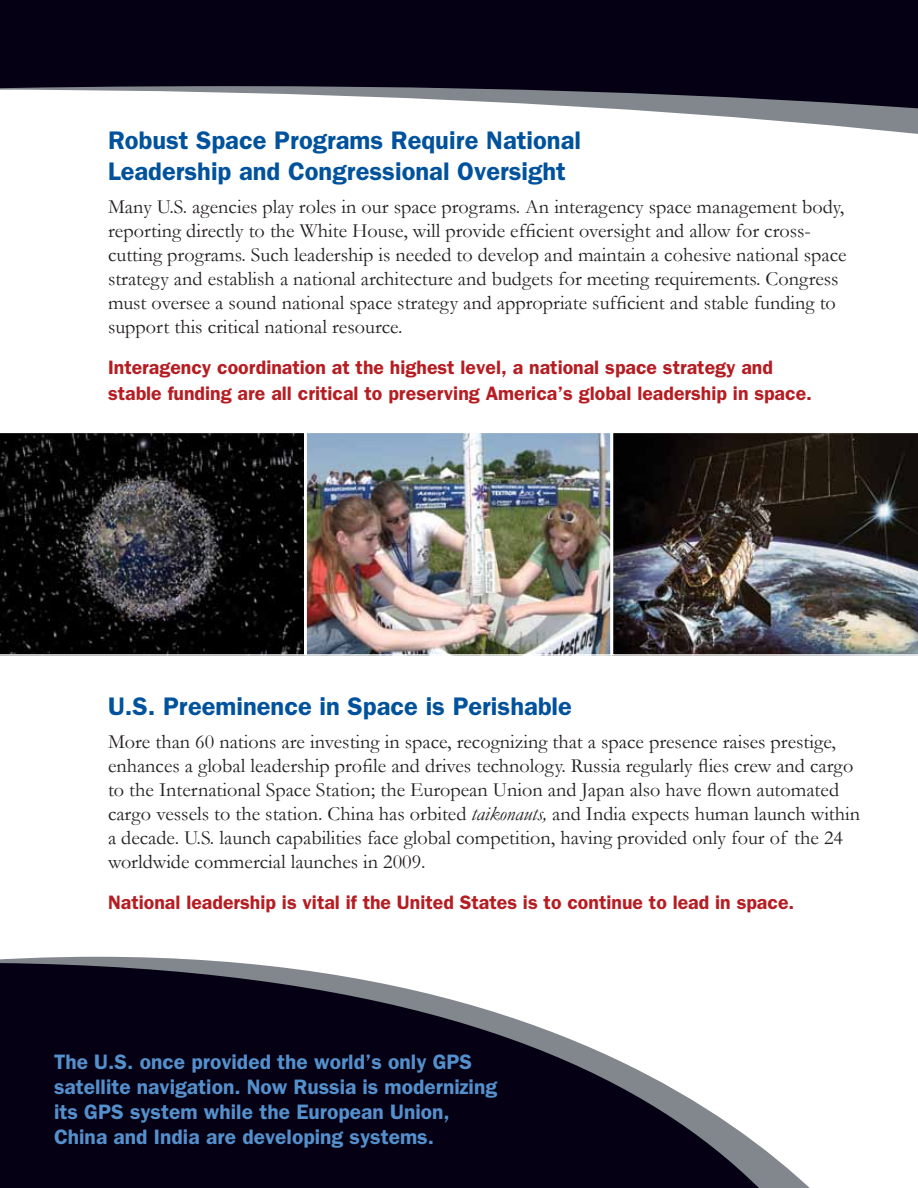
<style>
.page{position:relative;width:918px;height:1188px;background:#fff}
.page>*{position:absolute;margin:0;border:0;box-sizing:border-box;transform-origin:0 0}
.t1{font:600 25.5px/31.5px "Franklin Gothic";color:#00529c}
.t2{font:600 21px/25.2px "Franklin Gothic";color:#5490cc}
.t3{font:20.25px/24px "Garamond";color:#231f20}
.t4{font:600 19.5px/25.5px "Franklin Gothic";color:#b61d22}
.s1{font-style:italic}
</style>
<div class="page">
<svg style="left:0;top:957px;width:810px;height:231px;fill:#050013"></svg>
<div style="left:0;top:0;width:918px;height:86px;background:#050013"></div>
<svg style="left:0;top:86px;width:918px;height:48px"></svg>
<img style="left:308px;top:435px;width:301px;height:218px">
<svg style="left:0;top:433px;width:305px;height:223px;background:#181819"></svg>
<div style="left:305px;top:432px;width:307px;height:224px;border:2px solid #fff"></div>
<img style="left:615px;top:435px;width:300px;height:218px">
<div style="left:612px;top:432px;width:306px;height:224px;border:2px solid #fff"></div>
<p class="t1" style="left:108px;top:124px;width:475px">Robust Space Programs Require National<br>Leadership and Congressional Oversight</p>
<p class="t3" style="left:108px;top:194px;width:740px">Many U.S. agencies play roles in our space programs. An interagency space management body, reporting directly to the White House, will provide efficient oversight and allow for cross&shy;cutting programs. Such leadership is needed to develop and maintain a cohesive national space strategy and establish a national architecture and budgets for meeting requirements. Congress must oversee a sound national space strategy and appropriate sufficient and stable funding to support this critical national resource.</p>
<p class="t4" style="left:108px;top:355px;width:706px">Interagency coordination at the highest level, a national space strategy and stable funding are all critical to preserving America’s global leadership in space.</p>
<p class="t1" style="left:108px;top:690px;width:466px">U.S. Preeminence in Space is Perishable</p>
<p class="t3" style="left:108px;top:729px;width:754px">More than 60 nations are investing in space, recognizing that a space presence raises prestige, enhances a global leadership profile and drives technology. Russia regularly flies crew and cargo to the International Space Station; the European Union and Japan also have flown automated cargo vessels to the station. China has orbited <span class="s1">taikonauts,</span> and India expects human launch within a decade. U.S. launch capabilities face global competition, having provided only four of the 24 worldwide commercial launches in 2009.</p>
<p class="t4" style="left:108px;top:890px;width:688px">National leadership is vital if the United States is to continue to lead in space.</p>
<p class="t2" style="left:54px;top:1049px;width:445px">The U.S. once provided the world’s only GPS satellite navigation. Now Russia is modernizing its GPS system while the European Union, China and India are developing systems.</p>
</div>
